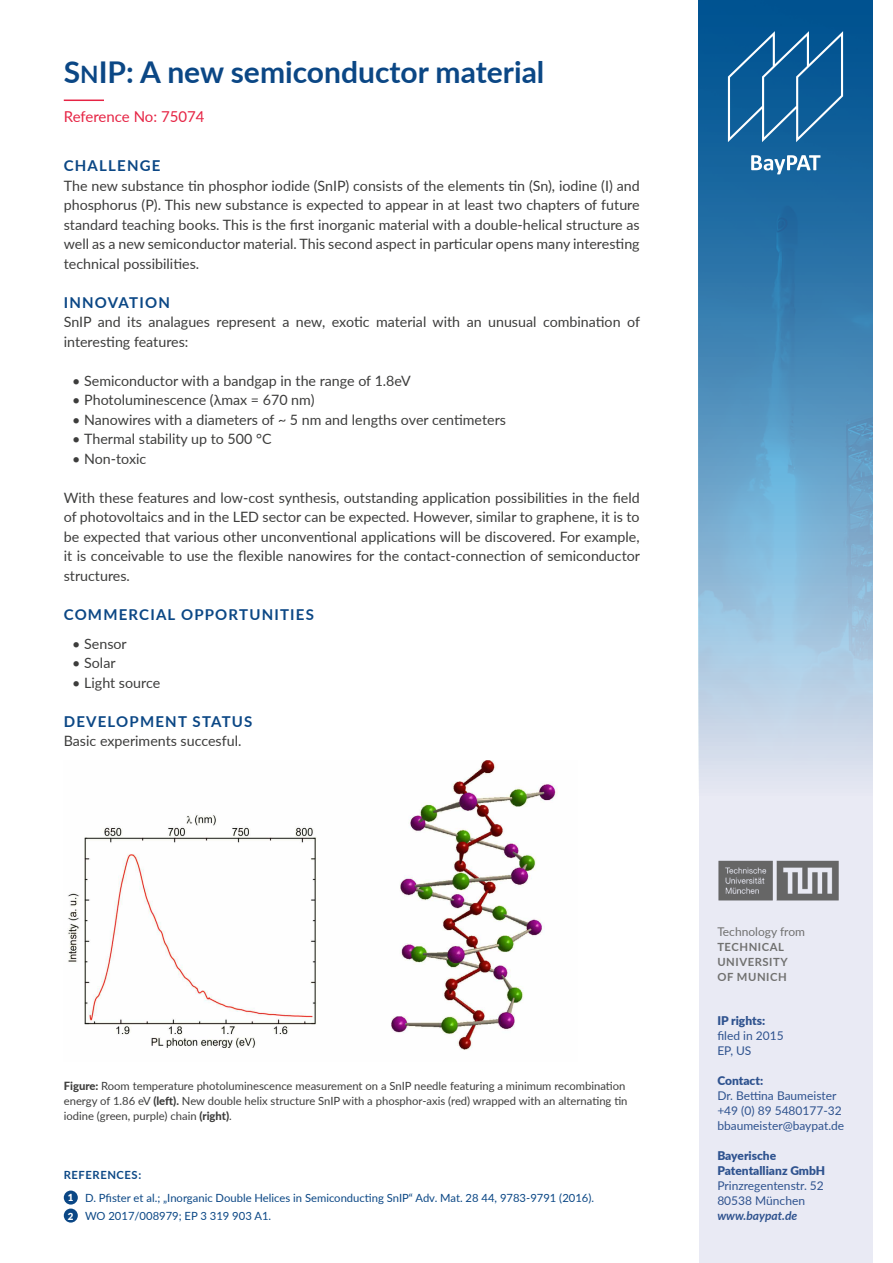
<style>
.page{position:relative;width:893px;height:1263px;background:#fff}
.page>*{position:absolute;margin:0;border:0;box-sizing:border-box;transform-origin:0 0}
.t1{font:700 30px "Lato";color:#0b4785}
.t2{font:700 15px "Lato";letter-spacing:.08em;color:#0b4785}
.t3{font:15px "Lato";color:#e62444}
.t4{font:14.25px/19.5px "Lato";color:#3d3d3c;text-align:justify}
.t5{font:12px/15px "Lato";color:#2f538f}
.t6{font:900 12px/15px "Lato";color:#2f538f}
.t7{font:12px "Lato";color:#70706f}
.t8{font:italic 700 12px "Lato";color:#2f538f}
.t9{font:11.25px/15px "Lato";color:#3d3d3c}
.t10{font:11.25px/22.2px "Lato";color:#0b4785}
.t11{font:700 11.25px/15px "Lato";letter-spacing:.05em;color:#70706f}
.s1{font-size:24px}
.s2{font-weight:800}
.s3{font-weight:700}
.s4{font-weight:900;font-size:9.75px;color:#fff}
</style>
<div class="page">
<div style="left:699px;top:0;width:173px;height:1263px;background:#e9eaf4"></div>
<img style="left:699px;top:0;width:173px;height:777px">
<svg style="left:728px;top:31px;width:115px;height:111px;background:#236ba1"></svg>
<svg style="left:751px;top:155px;width:69px;height:19px"></svg>
<hr style="left:64px;top:100px;width:40px;height:1px;background:#e62444">
<img style="left:68px;top:761px;width:490px;height:289px">
<img style="left:718px;top:860px;width:121px;height:41px">
<div style="left:64px;top:1190px;width:14px;height:14px;background:#0b4785;border-radius:50%"></div>
<div style="left:64px;top:1208px;width:14px;height:14px;background:#0b4785;border-radius:50%"></div>
<h1 class="t1" style="left:64px;top:50px;width:482px">S<span class="s1">N</span>IP: A new semiconductor material</h1>
<p class="t3" style="left:64px;top:106px;width:142px">Reference No: 75074</p>
<p class="t2" style="left:64px;top:155px;width:98px">CHALLENGE</p>
<p class="t4" style="left:64px;top:175px;width:577px">The new substance tin phosphor iodide (SnIP) consists of the elements tin (Sn), iodine (I) and phosphorus (P). This new substance is expected to appear in at least two chapters of future standard teaching books. This is the first inorganic material with a double-helical structure as well as a new semiconductor material. This second aspect in particular opens many interesting technical possibilities.</p>
<p class="t2" style="left:64px;top:291px;width:108px">INNOVATION</p>
<p class="t4" style="left:64px;top:312px;width:578px">SnIP and its analagues represent a new, exotic material with an unusual combination of interesting features:</p>
<p class="t4" style="left:72px;top:370px;width:340px">• Semiconductor with a bandgap in the range of 1.8eV</p>
<p class="t4" style="left:72px;top:389px;width:244px">• Photoluminescence (λmax = 670 nm)</p>
<p class="t4" style="left:72px;top:409px;width:435px">• Nanowires with a diameters of ~ 5 nm and lengths over centimeters</p>
<p class="t4" style="left:72px;top:428px;width:201px">• Thermal stability up to 500 °C</p>
<p class="t4" style="left:72px;top:448px;width:76px">• Non-toxic</p>
<p class="t4" style="left:64px;top:487px;width:578px">With these features and low-cost synthesis, outstanding application possibilities in the field of photovoltaics and in the LED sector can be expected. However, similar to graphene, it is to be expected that various other unconventional applications will be discovered. For example, it is conceivable to use the flexible nanowires for the contact-connection of semiconductor structures.</p>
<p class="t2" style="left:64px;top:603px;width:252px">COMMERCIAL OPPORTUNITIES</p>
<p class="t4" style="left:72px;top:633px;width:56px">• Sensor</p>
<p class="t4" style="left:72px;top:653px;width:45px">• Solar</p>
<p class="t4" style="left:72px;top:672px;width:89px">• Light source</p>
<p class="t2" style="left:64px;top:710px;width:190px">DEVELOPMENT STATUS</p>
<p class="t4" style="left:64px;top:731px;width:179px">Basic experiments succesful.</p>
<p class="t9" style="left:64px;top:1077px;width:565px"><span class="s2">Figure:</span> Room temperature photoluminescence measurement on a SnIP needle featuring a minimum recombination energy of 1.86 eV <span class="s2">(left).</span> New double helix structure SnIP with a phosphor-axis (red) wrapped with an alternating tin iodine (green, purple) chain <span class="s2">(right)</span>.</p>
<p class="t10" style="left:68px;top:1164px;width:528px;text-indent:-4px"><span class="s3">REFERENCES:<br></span><span class="s4">1</span> D. Pfister et al.; „Inorganic Double Helices in Semiconducting SnIP“ Adv. Mat. 28 44, 9783-9791 (2016).</p>
<p class="t10" style="left:68px;top:1204px;width:205px"><span class="s4">2</span> WO 2017/008979; EP 3 319 903 A1.</p>
<p class="t7" style="left:717px;top:923px;width:89px">Technology from</p>
<p class="t11" style="left:717px;top:938px;width:72px">TECHNICAL<br>UNIVERSITY<br>OF MUNICH</p>
<p class="t6" style="left:717px;top:1013px;width:49px">IP rights:</p>
<p class="t5" style="left:717px;top:1028px;width:68px">filed in 2015<br>EP, US</p>
<p class="t6" style="left:717px;top:1073px;width:47px">Contact:</p>
<p class="t5" style="left:717px;top:1088px;width:128px">Dr. Bettina Baumeister +49 (0) 89 5480177-32 bbaumeister@baypat.de</p>
<p class="t6" style="left:717px;top:1148px;width:109px">Bayerische<br>Patentallianz GmbH</p>
<p class="t5" style="left:717px;top:1178px;width:108px">Prinzregentenstr. 52<br>80538 München</p>
<p class="t8" style="left:717px;top:1207px;width:82px">www.baypat.de</p>
</div>
